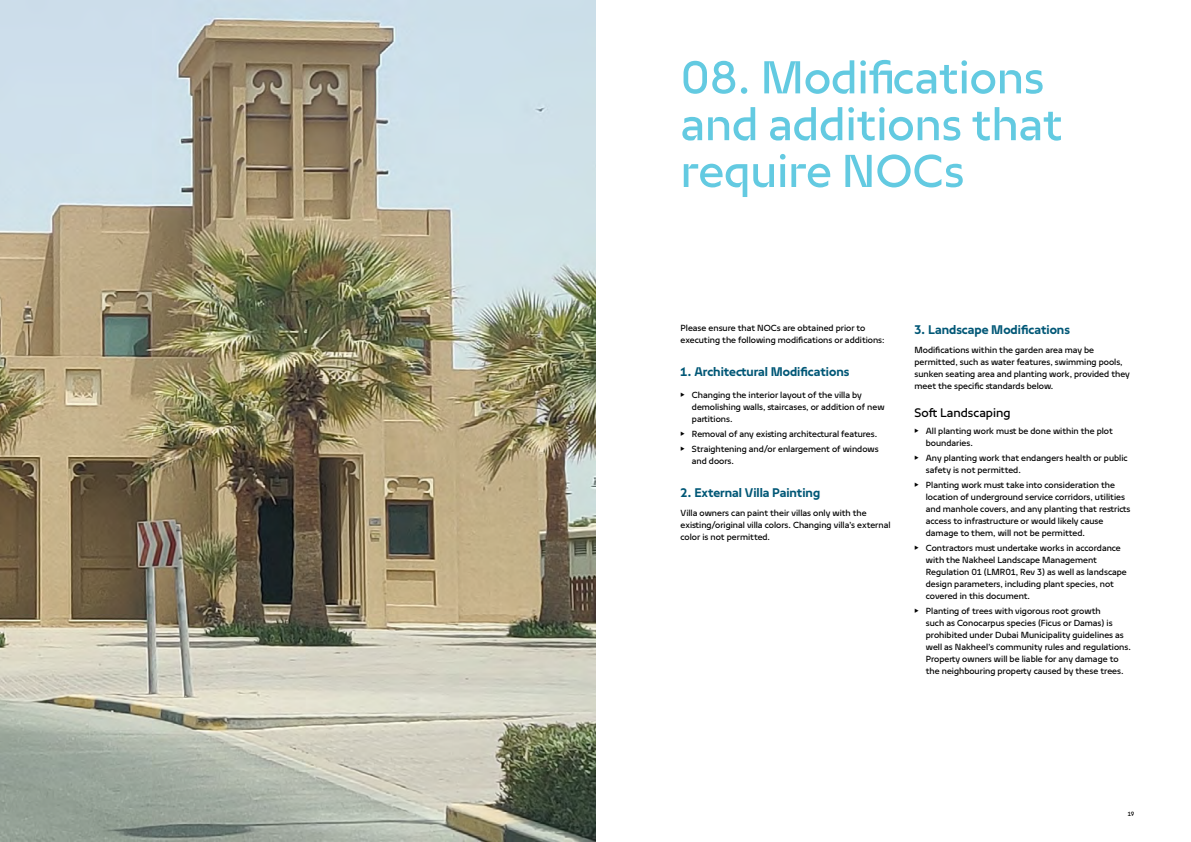
<style>
.page{position:relative;width:1191px;height:842px;background:#fff}
.page>*{position:absolute;margin:0;border:0;box-sizing:border-box;transform-origin:0 0}
.t1{font:52px/46.8px "Nakheel Headline";color:#63cae1}
.t2{font:700 14px "Nakheel Text";color:#005776}
.t3{font:14px "Nakheel Text";color:#000}
.t4{font:10px/12px "Nakheel Text";color:#000}
.t5{font:7px "Nakheel Text";color:#000}
</style>
<div class="page">
<img style="left:0;top:0;width:595px;height:842px">
<h1 class="t1" style="left:680px;top:52px;width:383px">08. Modifications and additions that require NOCs</h1>
<p class="t4" style="left:680px;top:322px;width:206px">Please ensure that NOCs are obtained prior to executing the following modifications or additions:</p>
<h2 class="t2" style="left:680px;top:362px;width:170px">1. Architectural Modifications</h2>
<p class="t4" style="left:692px;top:389px;width:194px;text-indent:-11px">▶ Changing the interior layout of the villa by demolishing walls, staircases, or addition of new partitions.</p>
<p class="t4" style="left:680px;top:426px;width:200px;line-height:14.8px">▶ Removal of any existing architectural features. ▶ Straightening and/or enlargement of windows</p>
<p class="t4" style="left:692px;top:454px;width:44px">and doors.</p>
<h2 class="t2" style="left:680px;top:483px;width:141px">2. External Villa Painting</h2>
<p class="t4" style="left:680px;top:507px;width:211px">Villa owners can paint their villas only with the existing/original villa colors. Changing villa’s external color is not permitted.</p>
<h2 class="t2" style="left:914px;top:320px;width:157px">3. Landscape Modifications</h2>
<p class="t4" style="left:914px;top:344px;width:217px">Modifications within the garden area may be permitted, such as water features, swimming pools, sunken seating area and planting work, provided they meet the specific standards below.</p>
<h2 class="t3" style="left:914px;top:402px;width:97px">Soft Landscaping</h2>
<p class="t4" style="left:926px;top:425px;width:189px;text-indent:-11px">▶ All planting work must be done within the plot boundaries.</p>
<p class="t4" style="left:926px;top:452px;width:203px;text-indent:-11px">▶ Any planting work that endangers health or public safety is not permitted.</p>
<p class="t4" style="left:926px;top:478px;width:206px;text-indent:-11px">▶ Planting work must take into consideration the location of underground service corridors, utilities and manhole covers, and any planting that restricts access to infrastructure or would likely cause damage to them, will not be permitted.</p>
<p class="t4" style="left:926px;top:541px;width:202px;text-indent:-11px">▶ Contractors must undertake works in accordance with the Nakheel Landscape Management Regulation 01 (LMR01, Rev 3) as well as landscape design parameters, including plant species, not covered in this document.</p>
<p class="t4" style="left:926px;top:604px;width:206px;text-indent:-11px">▶ Planting of trees with vigorous root growth<br>such as Conocarpus species (Ficus or Damas) is prohibited under Dubai Municipality guidelines as well as Nakheel’s community rules and regulations.<br>Property owners will be liable for any damage to the neighbouring property caused by these trees.</p>
<p class="t5" style="left:1127px;top:809px;width:8px">19</p>
</div>
